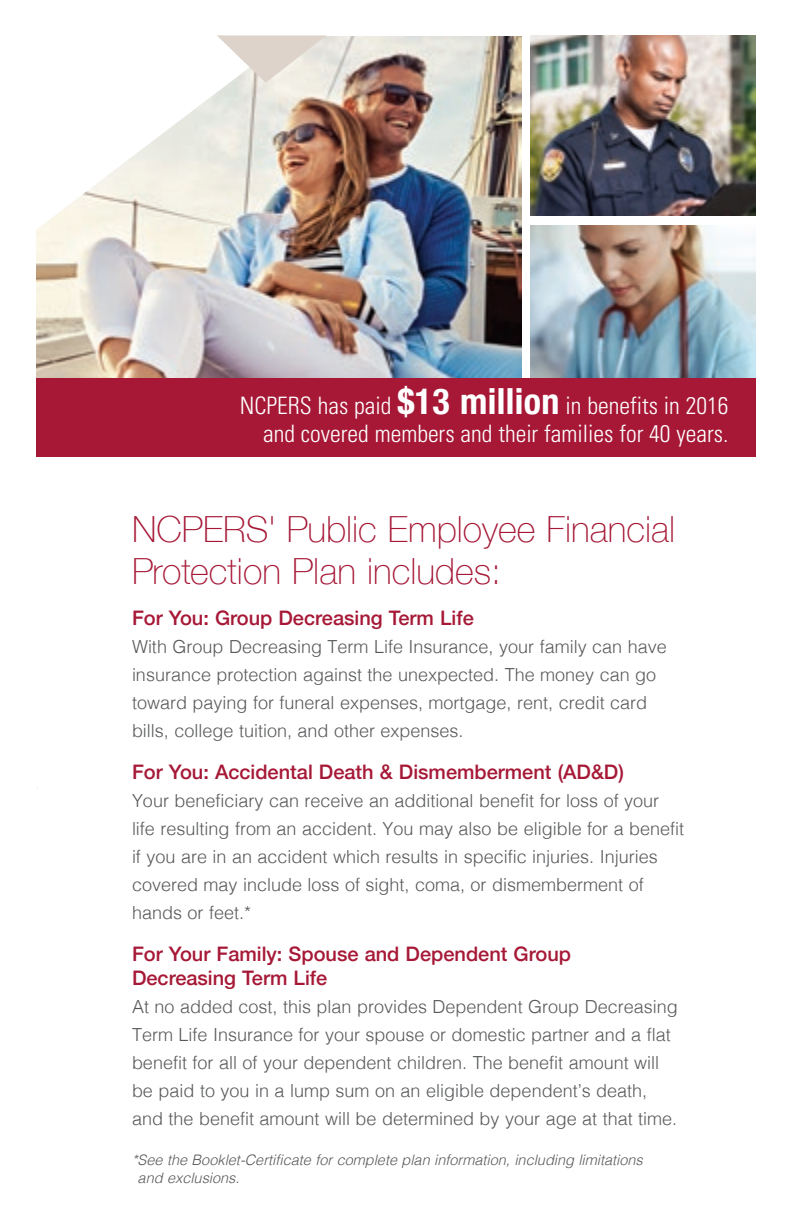
<style>
.page{position:relative;width:792px;height:1224px;background:#fff}
.page>*{position:absolute;margin:0;border:0;box-sizing:border-box;transform-origin:0 0}
.t1{font:100 36px/42px "Helvetica Neue";color:#a61836}
.t2{font:300 condensed 24px/28px "Univers LT Std";color:#fff;text-align:right}
.t3{font:500 20px/24px "Helvetica Neue";color:#a61836}
.t4{font:300 18px/28px "Helvetica";color:#57585a}
.t5{font:italic 300 14.4px/18px "Helvetica";color:#57585a}
.s1{font-family:"Helvetica Neue";font-weight:700;font-size:36px}
</style>
<div class="page">
<img style="left:36px;top:36px;width:485px;height:342px">
<img style="left:531px;top:36px;width:225px;height:180px">
<svg style="left:36px;top:36px;width:256px;height:194px"></svg>
<svg style="left:217px;top:35px;width:109px;height:48px"></svg>
<img style="left:531px;top:226px;width:225px;height:152px">
<div style="left:36px;top:378px;width:720px;height:79px;background:#a61836"></div>
<h2 class="t2" style="left:240px;top:393px;width:490px">NCPERS has paid <span class="s1">$13 million</span> in benefits in 2016 and covered members and their families for 40 years.</h2>
<h1 class="t1" style="left:132px;top:510px;width:545px">NCPERS' Public Employee Financial<br>Protection Plan includes:</h1>
<p class="t3" style="left:132px;top:607px;width:343px">For You: Group Decreasing Term Life</p>
<p class="t4" style="left:132px;top:634px;width:536px">With Group Decreasing Term Life Insurance, your family can have insurance protection against the unexpected. The money can go toward paying for funeral expenses, mortgage, rent, credit card bills, college tuition, and other expenses.</p>
<p class="t3" style="left:132px;top:761px;width:493px">For You: Accidental Death &amp; Dismemberment (AD&amp;D)</p>
<p class="t4" style="left:132px;top:788px;width:554px">Your beneficiary can receive an additional benefit for loss of your life resulting from an accident. You may also be eligible for a benefit if you are in an accident which results in specific injuries. Injuries covered may include loss of sight, coma, or dismemberment of hands or feet.*</p>
<p class="t3" style="left:132px;top:943px;width:441px">For Your Family: Spouse and Dependent Group<br>Decreasing Term Life</p>
<p class="t4" style="left:132px;top:994px;width:547px">At no added cost, this plan provides Dependent Group Decreasing Term Life Insurance for your spouse or domestic partner and a flat benefit for all of your dependent children. The benefit amount will be paid to you in a lump sum on an eligible dependent’s death, and the benefit amount will be determined by your age at that time.</p>
<p class="t5" style="left:138px;top:1152px;width:507px;text-indent:-6px">* See the Booklet-Certificate for complete plan information, including limitations and exclusions.</p>
</div>
